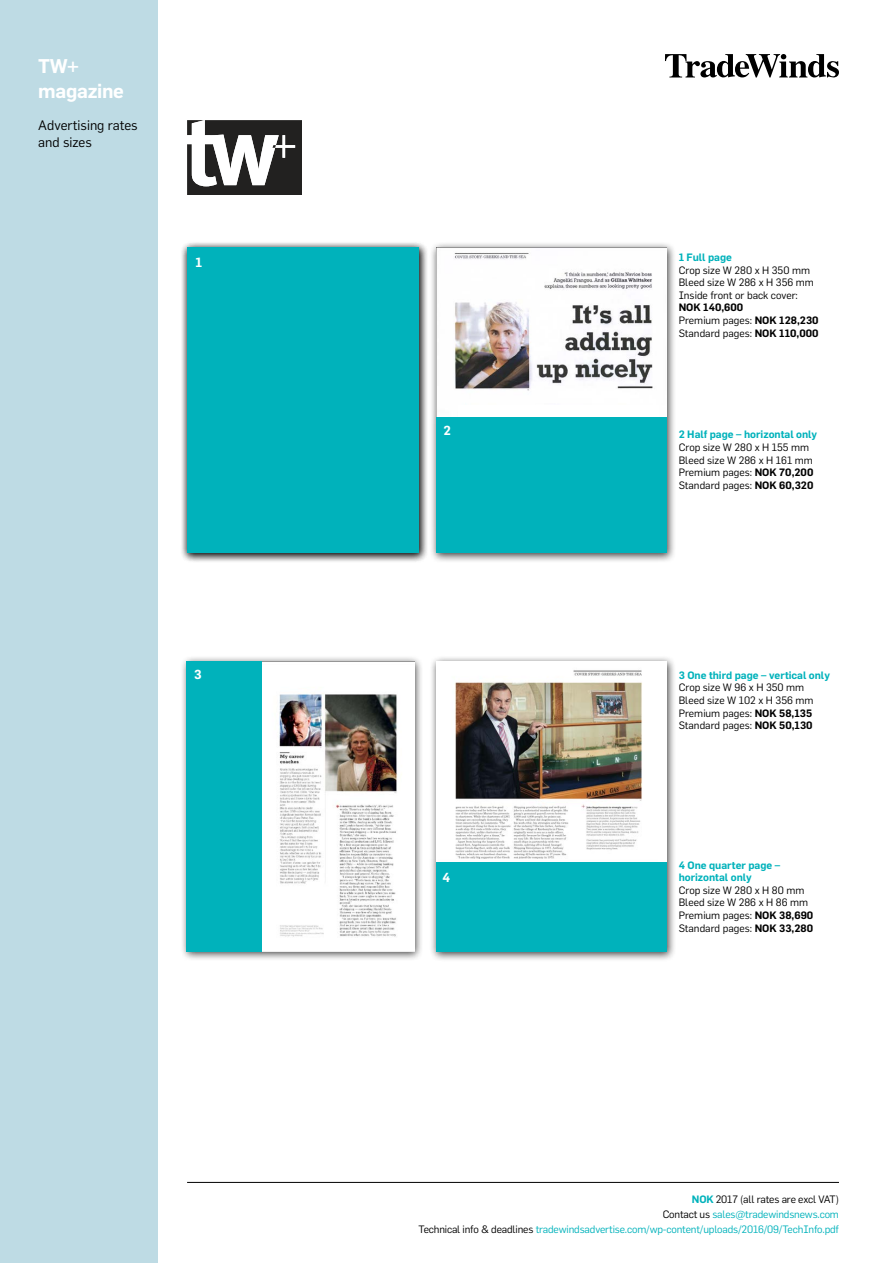
<style>
.page{position:relative;width:893px;height:1263px;background:#fff}
.page>*{position:absolute;margin:0;border:0;box-sizing:border-box;transform-origin:0 0}
.t1{font:600 19.5px/25.5px "Flama";letter-spacing:-.015em;color:#fff}
.t2{font:13.5px/16.2px "Flama";color:#000}
.t3{font:600 13.05px "Flama";color:#fff}
.t4{font:600 12.9px "Flama";color:#fff}
.t5{font:10.5px/12.6px "Flama";color:#000}
.t6{font:10.5px/15px "Flama";letter-spacing:-.015em;color:#00b2bb;text-align:right}
.t7{font:600 10.5px/12.6px "Flama";color:#00b2bb}
.t8{font:600 10.5px/12.6px "Flama";color:#000}
.s1{font-weight:400}
.s2{font-weight:600}
.s3{color:#000}
</style>
<div class="page">
<div style="left:0;top:0;width:157px;height:1263px;background:#bedbe4"></div>
<svg style="left:665px;top:54px;width:174px;height:24px"></svg>
<hr style="left:187px;top:1182px;width:652px;height:1px;background:#000">
<div style="left:180px;top:241px;width:248px;height:322px;background:#000;opacity:.75"></div>
<div style="left:187px;top:248px;width:231px;height:305px;background:#00b2bb"></div>
<div style="left:429px;top:241px;width:247px;height:322px;background:#000;opacity:.75"></div>
<img style="left:436px;top:248px;width:230px;height:170px">
<div style="left:459px;top:405px;width:200px;height:18px;background:#fff"></div>
<div style="left:436px;top:418px;width:230px;height:135px;background:#00b2bb"></div>
<div style="left:429px;top:654px;width:247px;height:308px;background:#000;opacity:.75"></div>
<img style="left:436px;top:661px;width:230px;height:201px">
<div style="left:439px;top:859px;width:219px;height:10px;background:#fefefe"></div>
<div style="left:436px;top:862px;width:230px;height:90px;background:#00b2bb"></div>
<div style="left:180px;top:655px;width:244px;height:307px;background:#000;opacity:.75"></div>
<img style="left:262px;top:661px;width:152px;height:291px">
<div style="left:187px;top:661px;width:75px;height:291px;background:#00b2bb"></div>
<svg style="left:187px;top:120px;width:114px;height:75px"></svg>
<h1 class="t1" style="left:38px;top:51px;width:87px">TW+ magazine</h1>
<p class="t2" style="left:38px;top:117px;width:101px">Advertising rates and sizes</p>
<p class="t3" style="left:196px;top:253px;width:8px">1</p>
<p class="t4" style="left:194px;top:665px;width:9px">3</p>
<p class="t4" style="left:443px;top:421px;width:9px">2</p>
<p class="t4" style="left:442px;top:868px;width:9px">4</p>
<p class="t7" style="left:679px;top:250px;width:55px">1 Full page</p>
<p class="t5" style="left:679px;top:263px;width:137px">Crop size W 280 x H 350 mm<br>Bleed size W 286 x H 356 mm<br>Inside front or back cover:</p>
<p class="t8" style="left:679px;top:301px;width:141px">NOK 140,600<br><span class="s1">Premium pages:</span> NOK 128,230<br><span class="s1">Standard pages:</span> NOK 110,000</p>
<p class="t7" style="left:679px;top:428px;width:140px">2 Half page – horizontal only</p>
<p class="t5" style="left:679px;top:441px;width:136px">Crop size W 280 x H 155 mm<br>Bleed size W 286 x H 161 mm<br>Premium pages: <span class="s2">NOK 70,200<br></span>Standard pages: <span class="s2">NOK 60,320</span></p>
<p class="t7" style="left:679px;top:668px;width:153px">3 One third page – vertical only</p>
<p class="t5" style="left:679px;top:681px;width:136px">Crop size W 96 x H 350 mm<br>Bleed size W 102 x H 356 mm<br>Premium pages: <span class="s2">NOK 58,135<br></span>Standard pages: <span class="s2">NOK 50,130</span></p>
<p class="t7" style="left:679px;top:858px;width:103px">4 One quarter page – horizontal only</p>
<p class="t5" style="left:679px;top:884px;width:136px">Crop size W 280 x H 80 mm<br>Bleed size W 286 x H 86 mm<br>Premium pages: <span class="s2">NOK 38,690<br></span>Standard pages: <span class="s2">NOK 33,280</span></p>
<p class="t6" style="left:418px;top:1191px;width:422px"><span class="s2">NOK</span> <span class="s3">2017 (all rates are excl VAT)<br>Contact us</span> sales@tradewindsnews.com<br><span class="s3">Technical info &amp; deadlines</span> tradewindsadvertise.com/wp-content/uploads/2016/09/TechInfo.pdf</p>
</div>
